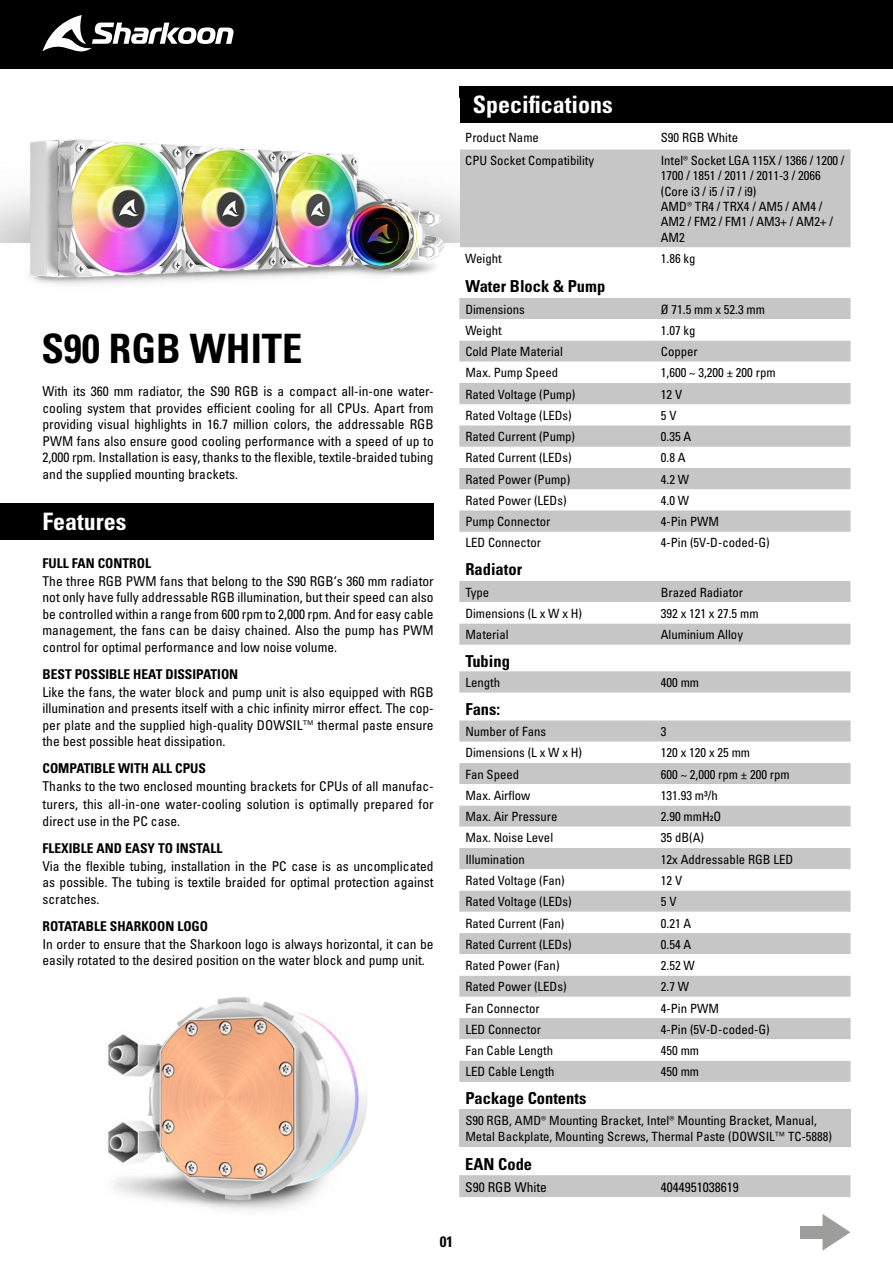
<style>
.page{position:relative;width:893px;height:1263px;background:#fff}
.page>*{position:absolute;margin:0;border:0;box-sizing:border-box;transform-origin:0 0}
.t1{font:40.5px "Univers LTCYR 67 Bold Cond";color:#000}
.t2{font:24px "Univers LTCYR 67 Bold Cond";color:#fff}
.t3{font:16.5px "Univers LTCYR 67 Bold Cond";color:#000}
.t4{font:15px "Univers LTCYR 67 Bold Cond";color:#000}
.t5{font:condensed 13.5px/16.5px "Univers LTCYR 57";color:#000;text-align:justify}
.t6{font:13.5px "Univers LTCYR 67 Bold Cond";color:#000}
.t7{font:condensed 12.75px/15.3px "Univers LTCYR 57";color:#000}
</style>
<div class="page">
<div style="left:0;top:0;width:893px;height:69px;background:#000"></div>
<svg style="left:43px;top:15px;width:191px;height:37px"></svg>
<div style="left:459px;top:86px;width:434px;height:37px;background:#000"></div>
<div style="left:459px;top:149px;width:391px;height:98px;background:#c6c6c6"></div>
<svg style="left:459px;top:581px;width:391px;height:64px"></svg>
<svg style="left:459px;top:720px;width:391px;height:362px;background:#c8c8c8"></svg>
<svg style="left:459px;top:742px;width:391px;height:318px"></svg>
<div style="left:459px;top:1110px;width:391px;height:37px;background:#c6c6c6"></div>
<div style="left:459px;top:1175px;width:391px;height:22px;background:#c6c6c6"></div>
<svg style="left:822px;top:1214px;width:28px;height:37px"></svg>
<div style="left:800px;top:1226px;width:25px;height:12px;background:#9d9d9c"></div>
<img style="left:0;top:139px;width:459px;height:146px">
<div style="left:0;top:503px;width:434px;height:37px;background:#000"></div>
<svg style="left:459px;top:298px;width:391px;height:234px;fill:#c6c6c6"></svg>
<svg style="left:459px;top:319px;width:391px;height:64px"></svg>
<div style="left:459px;top:671px;width:391px;height:21px;background:#c6c6c6"></div>
<img style="left:108px;top:997px;width:259px;height:214px">
<h1 class="t1" style="left:41px;top:324px;width:262px">S90 RGB WHITE</h1>
<p class="t5" style="left:43px;top:383px;width:393px">With its 360 mm radiator, the S90 RGB is a compact all-in-one water&shy;cooling system that provides efficient cooling for all CPUs. Apart from providing visual highlights in 16.7 million colors, the addressable RGB PWM fans also ensure good cooling performance with a speed of up to 2,000 rpm. Installation is easy, thanks to the flexible, textile-braided tubing and the supplied mounting brackets.</p>
<h2 class="t2" style="left:43px;top:506px;width:85px">Features</h2>
<p class="t6" style="left:43px;top:555px;width:110px">FULL FAN CONTROL</p>
<p class="t5" style="left:43px;top:572px;width:393px">The three RGB PWM fans that belong to the S90 RGB‘s 360 mm radiator not only have fully addressable RGB illumination, but their speed can also be controlled within a range from 600 rpm to 2,000 rpm. And for easy cable management, the fans can be daisy chained. Also the pump has PWM control for optimal performance and low noise volume.</p>
<p class="t6" style="left:43px;top:666px;width:197px">BEST POSSIBLE HEAT DISSIPATION</p>
<p class="t5" style="left:43px;top:683px;width:393px">Like the fans, the water block and pump unit is also equipped with RGB illumination and presents itself with a chic infinity mirror effect. The cop&shy;per plate and the supplied high-quality DOWSIL™ thermal paste ensure the best possible heat dissipation.</p>
<p class="t6" style="left:43px;top:760px;width:165px">COMPATIBLE WITH ALL CPUS</p>
<p class="t5" style="left:43px;top:777px;width:393px;line-height:18px">Thanks to the two enclosed mounting brackets for CPUs of all manufac&shy;turers, this all-in-one water-cooling solution is optimally prepared for</p>
<p class="t5" style="left:43px;top:812px;width:139px">direct use in the PC case.</p>
<p class="t6" style="left:43px;top:840px;width:181px">FLEXIBLE AND EASY TO INSTALL</p>
<p class="t5" style="left:43px;top:857px;width:393px">Via the flexible tubing, installation in the PC case is as uncomplicated as possible. The tubing is textile braided for optimal protection against scratches.</p>
<p class="t6" style="left:43px;top:918px;width:167px">ROTATABLE SHARKOON LOGO</p>
<p class="t5" style="left:43px;top:935px;width:393px">In order to ensure that the Sharkoon logo is always horizontal, it can be easily rotated to the desired position on the water block and pump unit.</p>
<h2 class="t2" style="left:473px;top:90px;width:142px">Specifications</h2>
<p class="t7" style="left:465px;top:130px;width:75px">Product Name</p>
<p class="t7" style="left:661px;top:130px;width:79px">S90 RGB White</p>
<p class="t7" style="left:465px;top:153px;width:130px">CPU Socket Compatibility</p>
<p class="t7" style="left:661px;top:153px;width:185px">Intel® Socket LGA 115X / 1366 / 1200 /<br>1700 / 1851 / 2011 / 2011-3 / 2066 (Core i3 / i5 / i7 / i9)<br>AMD® TR4 / TRX4 / AM5 / AM4 /<br>AM2 / FM2 / FM1 / AM3+ / AM2+ /<br>AM2</p>
<p class="t7" style="left:465px;top:250px;width:38px">Weight</p>
<p class="t7" style="left:661px;top:250px;width:36px">1.86 kg</p>
<p class="t3" style="left:465px;top:276px;width:141px">Water Block &amp; Pump</p>
<p class="t7" style="left:465px;top:301px;width:61px">Dimensions</p>
<p class="t7" style="left:661px;top:301px;width:106px">Ø 71.5 mm x 52.3 mm</p>
<p class="t7" style="left:465px;top:322px;width:38px">Weight</p>
<p class="t7" style="left:661px;top:322px;width:36px">1.07 kg</p>
<p class="t7" style="left:465px;top:344px;width:99px">Cold Plate Material</p>
<p class="t7" style="left:661px;top:344px;width:38px">Copper</p>
<p class="t7" style="left:465px;top:365px;width:94px">Max. Pump Speed</p>
<p class="t7" style="left:661px;top:365px;width:116px">1,600 ~ 3,200 ± 200 rpm</p>
<p class="t7" style="left:465px;top:386px;width:112px">Rated Voltage (Pump)</p>
<p class="t7" style="left:661px;top:386px;width:23px">12 V</p>
<p class="t7" style="left:465px;top:407px;width:108px">Rated Voltage (LEDs)</p>
<p class="t7" style="left:661px;top:407px;width:17px">5 V</p>
<p class="t7" style="left:465px;top:429px;width:111px">Rated Current (Pump)</p>
<p class="t7" style="left:661px;top:429px;width:32px">0.35 A</p>
<p class="t7" style="left:465px;top:450px;width:108px">Rated Current (LEDs)</p>
<p class="t7" style="left:661px;top:450px;width:26px">0.8 A</p>
<p class="t7" style="left:465px;top:471px;width:106px">Rated Power (Pump)</p>
<p class="t7" style="left:661px;top:471px;width:30px">4.2 W</p>
<p class="t7" style="left:465px;top:492px;width:103px">Rated Power (LEDs)</p>
<p class="t7" style="left:661px;top:492px;width:30px">4.0 W</p>
<p class="t7" style="left:465px;top:514px;width:87px">Pump Connector</p>
<p class="t7" style="left:661px;top:514px;width:60px">4-Pin PWM</p>
<p class="t7" style="left:465px;top:535px;width:77px">LED Connector</p>
<p class="t7" style="left:661px;top:535px;width:110px">4-Pin (5V-D-coded-G)</p>
<p class="t3" style="left:465px;top:559px;width:58px">Radiator</p>
<p class="t7" style="left:465px;top:584px;width:25px">Type</p>
<p class="t7" style="left:661px;top:584px;width:84px">Brazed Radiator</p>
<p class="t7" style="left:465px;top:605px;width:118px">Dimensions (L x W x H)</p>
<p class="t7" style="left:661px;top:605px;width:99px">392 x 121 x 27.5 mm</p>
<p class="t7" style="left:465px;top:627px;width:45px">Material</p>
<p class="t7" style="left:661px;top:627px;width:84px">Aluminium Alloy</p>
<p class="t3" style="left:465px;top:651px;width:46px">Tubing</p>
<p class="t7" style="left:465px;top:674px;width:36px">Length</p>
<p class="t7" style="left:661px;top:674px;width:40px">400 mm</p>
<p class="t3" style="left:465px;top:699px;width:36px">Fans:</p>
<p class="t7" style="left:465px;top:724px;width:82px">Number of Fans</p>
<p class="t7" style="left:661px;top:724px;width:7px">3</p>
<p class="t7" style="left:465px;top:745px;width:118px">Dimensions (L x W x H)</p>
<p class="t7" style="left:661px;top:745px;width:91px">120 x 120 x 25 mm</p>
<p class="t7" style="left:465px;top:766px;width:55px">Fan Speed</p>
<p class="t7" style="left:661px;top:766px;width:130px">600 ~ 2,000 rpm ± 200 rpm</p>
<p class="t7" style="left:465px;top:787px;width:67px">Max. Airflow</p>
<p class="t7" style="left:661px;top:787px;width:58px">131.93 m³/h</p>
<p class="t7" style="left:465px;top:809px;width:94px">Max. Air Pressure</p>
<p class="t7" style="left:661px;top:809px;width:62px">2.90 mmH₂O</p>
<p class="t7" style="left:465px;top:830px;width:89px">Max. Noise Level</p>
<p class="t7" style="left:661px;top:830px;width:45px">35 dB(A)</p>
<p class="t7" style="left:465px;top:851px;width:61px">Illumination</p>
<p class="t7" style="left:661px;top:851px;width:134px">12x Addressable RGB LED</p>
<p class="t7" style="left:465px;top:872px;width:101px">Rated Voltage (Fan)</p>
<p class="t7" style="left:661px;top:872px;width:23px">12 V</p>
<p class="t7" style="left:465px;top:894px;width:108px">Rated Voltage (LEDs)</p>
<p class="t7" style="left:661px;top:894px;width:17px">5 V</p>
<p class="t7" style="left:465px;top:915px;width:101px">Rated Current (Fan)</p>
<p class="t7" style="left:661px;top:915px;width:32px">0.21 A</p>
<p class="t7" style="left:465px;top:936px;width:108px">Rated Current (LEDs)</p>
<p class="t7" style="left:661px;top:936px;width:32px">0.54 A</p>
<p class="t7" style="left:465px;top:957px;width:96px">Rated Power (Fan)</p>
<p class="t7" style="left:661px;top:957px;width:35px">2.52 W</p>
<p class="t7" style="left:465px;top:979px;width:103px">Rated Power (LEDs)</p>
<p class="t7" style="left:661px;top:979px;width:30px">2.7 W</p>
<p class="t7" style="left:465px;top:1000px;width:76px">Fan Connector</p>
<p class="t7" style="left:661px;top:1000px;width:60px">4-Pin PWM</p>
<p class="t7" style="left:465px;top:1021px;width:77px">LED Connector</p>
<p class="t7" style="left:661px;top:1021px;width:110px">4-Pin (5V-D-coded-G)</p>
<p class="t7" style="left:465px;top:1042px;width:89px">Fan Cable Length</p>
<p class="t7" style="left:661px;top:1042px;width:40px">450 mm</p>
<p class="t7" style="left:465px;top:1064px;width:91px">LED Cable Length</p>
<p class="t7" style="left:661px;top:1064px;width:40px">450 mm</p>
<p class="t3" style="left:465px;top:1088px;width:123px">Package Contents</p>
<p class="t7" style="left:465px;top:1113px;width:368px">S90 RGB, AMD® Mounting Bracket, Intel® Mounting Bracket, Manual,<br>Metal Backplate, Mounting Screws, Thermal Paste (DOWSIL™ TC-5888)</p>
<p class="t3" style="left:465px;top:1154px;width:68px">EAN Code</p>
<p class="t5" style="left:465px;top:1178px;width:83px">S90 RGB White</p>
<p class="t5" style="left:661px;top:1178px;width:79px">4044951038619</p>
<p class="t4" style="left:440px;top:1232px;width:15px">01</p>
</div>
